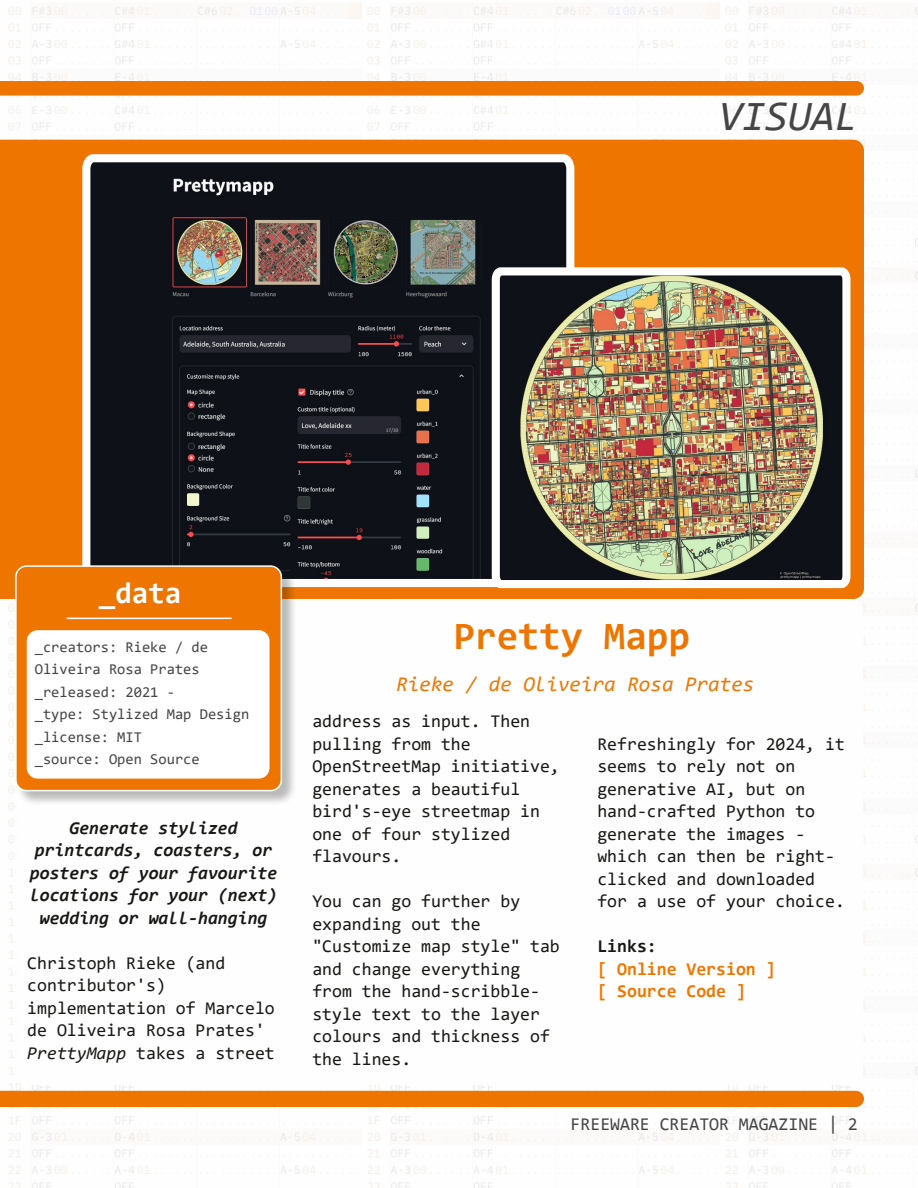
<style>
.page{position:relative;width:918px;height:1188px;background:#fff}
.page>*{position:absolute;margin:0;border:0;box-sizing:border-box;transform-origin:0 0}
.t1{font:italic 42px "Consolas";color:#454545}
.t2{font:700 39px "Consolas";color:#ee7600}
.t3{font:700 30px "Consolas";color:#fff}
.t4{font:italic 21px "Consolas";color:#ee7600}
.t5{font:18px/22.5px "Consolas";color:#181715}
.t6{font:italic 700 18px/22.5px "Consolas";color:#181715;text-align:center}
.t7{font:700 18px/22.5px "Consolas";color:#ee7600}
.t8{font:18px "Consolas";color:#454545}
.t9{font:700 18px "Consolas";color:#181715}
.t10{font:15px/22.5px "Consolas";color:#454545}
.s1{font-style:italic}
</style>
<div class="page">
<img style="left:720px;top:6px;width:198px;height:1182px">
<img style="left:2px;top:3px;width:718px;height:1185px">
<div style="left:0;top:81px;width:864px;height:15px;background:#ee7600"></div>
<div style="left:0;top:1091px;width:864px;height:16px;background:#ee7600"></div>
<div style="left:0;top:140px;width:864px;height:459px;background:#ee7600"></div>
<div style="left:4px;top:148px;width:63px;height:445px;background:#ee7600"></div>
<svg style="left:78px;top:150px;width:500px;height:441px;background:#302e2e"></svg>
<img style="left:488px;top:263px;width:367px;height:329px">
<div style="left:18px;top:599px;width:845px;height:486px;background:#fff;border-radius:11px"></div>
<div style="left:15px;top:565px;width:282px;height:241px;background:#181715;opacity:.3"></div>
<div style="left:16px;top:566px;width:265px;height:225px;background:#ee7600;border-radius:11px"></div>
<div style="left:15px;top:565px;width:267px;height:226px;border:2px solid #fff;border-radius:11px"></div>
<div style="left:27px;top:630px;width:243px;height:149px;background:#fff;border-radius:11px"></div>
<hr style="left:67px;top:618px;width:165px;height:1px;background:#fff">
<h1 class="t1" style="left:719px;top:98px;width:140px">VISUAL</h1>
<h3 class="t3" style="left:99px;top:581px;width:84px">_data</h3>
<p class="t10" style="left:35px;top:637px;width:216px">_creators: Rieke / de<br>Oliveira Rosa Prates _released: 2021 ‐<br>_type: Stylized Map Design _license: MIT<br>_source: Open Source</p>
<p class="t6" style="left:30px;top:818px;width:249px">Generate stylized printcards, coasters, or posters of your favourite locations for your (next) wedding or wall‐hanging</p>
<p class="t5" style="left:27px;top:953px;width:249px">Christoph Rieke (and contributor's) implementation of Marcelo de Oliveira Rosa Prates'<br><span class="s1">PrettyMapp</span> takes a street</p>
<h2 class="t2" style="left:454px;top:620px;width:237px">Pretty Mapp</h2>
<p class="t4" style="left:396px;top:676px;width:360px">Rieke / de Oliveira Rosa Prates</p>
<p class="t5" style="left:312px;top:711px;width:249px">address as input. Then pulling from the<br>OpenStreetMap initiative, generates a beautiful bird's‐eye streetmap in one of four stylized flavours.</p>
<p class="t5" style="left:312px;top:891px;width:249px">You can go further by expanding out the "Customize map style" tab and change everything from the hand‐scribble‐ style text to the layer colours and thickness of the lines.</p>
<p class="t5" style="left:597px;top:734px;width:249px">Refreshingly for 2024, it seems to rely not on generative AI, but on hand‐crafted Python to generate the images ‐ which can then be right‐ clicked and downloaded for a use of your choice.</p>
<p class="t9" style="left:597px;top:939px;width:61px">Links:</p>
<p class="t7" style="left:597px;top:959px;width:180px">[ Online Version ] [ Source Code ]</p>
<p class="t8" style="left:571px;top:1117px;width:289px">FREEWARE CREATOR MAGAZINE | 2</p>
</div>
